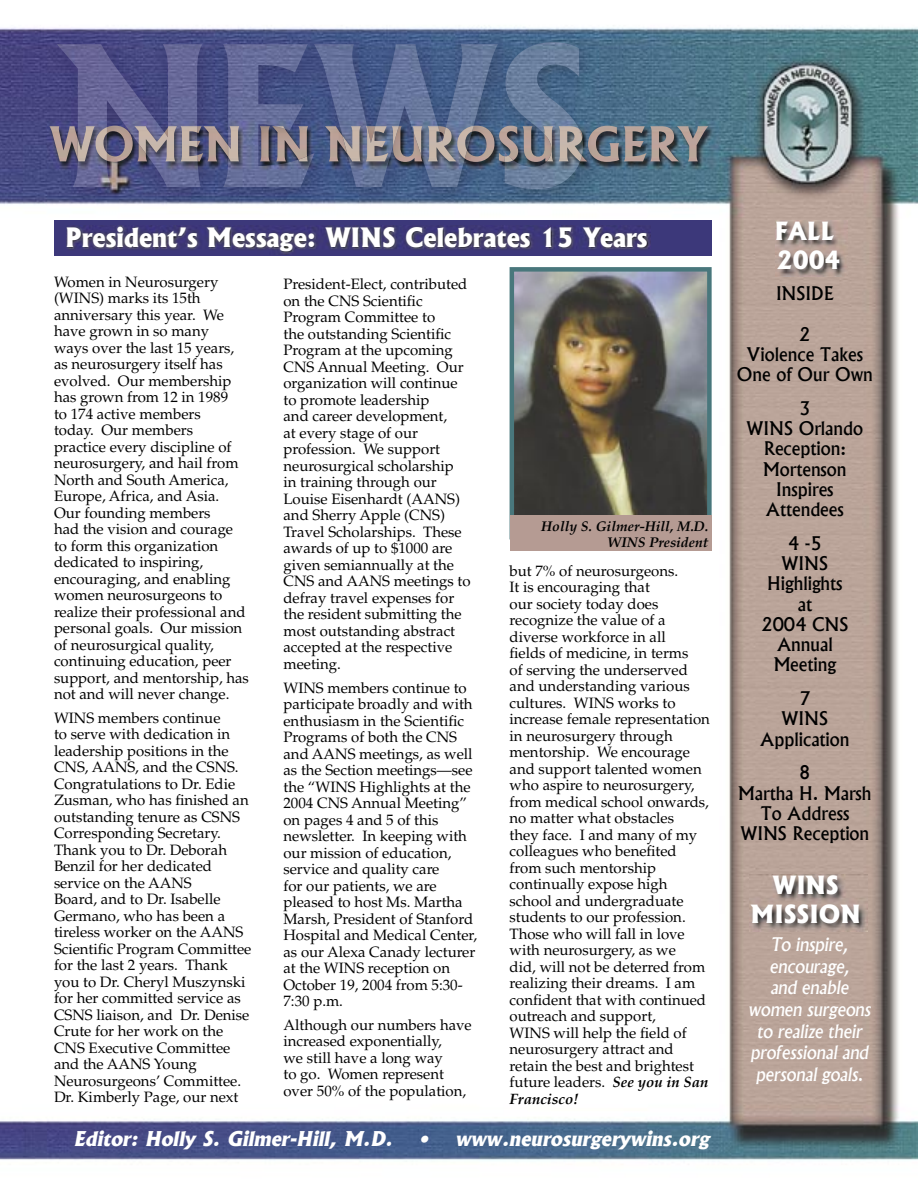
<style>
.page{position:relative;width:918px;height:1188px;background:#fff}
.page>*{position:absolute;margin:0;border:0;box-sizing:border-box;transform-origin:0 0}
.t1{font:800 25.5px "Albertus";color:#fff}
.t2{font:800 24px/28.8px "Albertus";color:#fff}
.t3{font:italic 800 19.5px "Albertus";color:#fff}
.t4{font:500 18px/20.2px "Albertus";color:#000;text-align:center}
.t5{font:italic 500 18px/21.6px "Albertus";color:#fff;text-align:center}
.t6{font:15px/16.5px "Palatino";color:#000}
.t7{font:italic 700 14.1px/16.4px "Palatino";color:#000;text-align:right}
.s1{font-weight:700;font-style:italic}
</style>
<div class="page">
<img style="left:0;top:26px;width:918px;height:1135px">
<img style="left:49px;top:126px;width:8px;height:36px">
<img style="left:57px;top:42px;width:526px;height:147px">
<img style="left:57px;top:126px;width:303px;height:36px">
<img style="left:510px;top:267px;width:202px;height:249px">
<div style="left:54px;top:221px;width:658px;height:35px;background:#3c387a"></div>
<img style="left:67px;top:226px;width:583px;height:28px">
<img style="left:775px;top:221px;width:73px;height:56px">
<div style="left:510px;top:516px;width:202px;height:35px;background:#b59b93"></div>
<img style="left:750px;top:874px;width:117px;height:57px">
<h1 class="t1" style="left:65px;top:221px;width:584px">President’s Message: WINS Celebrates 15 Years</h1>
<p class="t6" style="left:54px;top:273px;width:197px">Women in Neurosurgery (WINS) marks its 15th anniversary this year. We have grown in so many<br>ways over the last 15 years, as neurosurgery itself has evolved. Our membership has grown from 12 in 1989<br>to 174 active members<br>today. Our members<br>practice every discipline of neurosurgery, and hail from<br>North and South America,<br>Europe, Africa, and Asia.<br>Our founding members<br>had the vision and courage to form this organization dedicated to inspiring, encouraging, and enabling women neurosurgeons to realize their professional and personal goals. Our mission of neurosurgical quality, continuing education, peer support, and mentorship, has not and will never change.</p>
<p class="t6" style="left:54px;top:710px;width:199px">WINS members continue<br>to serve with dedication in leadership positions in the<br>CNS, AANS, and the CSNS.<br>Congratulations to Dr. Edie<br>Zusman, who has finished an outstanding tenure as CSNS<br>Corresponding Secretary.<br>Thank you to Dr. Deborah<br>Benzil for her dedicated service on the AANS<br>Board, and to Dr. Isabelle<br>Germano, who has been a tireless worker on the AANS<br>Scientific Program Committee for the last 2 years. Thank you to Dr. Cheryl Muszynski for her committed service as<br>CSNS liaison, and Dr. Denise<br>Crute for her work on the<br>CNS Executive Committee and the AANS Young<br>Neurosurgeons’ Committee.<br>Dr. Kimberly Page, our next</p>
<p class="t6" style="left:284px;top:276px;width:189px">President-Elect, contributed on the CNS Scientific<br>Program Committee to<br>the outstanding Scientific<br>Program at the upcoming<br>CNS Annual Meeting. Our organization will continue to promote leadership<br>and career development,<br>at every stage of our profession. We support neurosurgical scholarship<br>in training through our<br>Louise Eisenhardt (AANS) and Sherry Apple (CNS)<br>Travel Scholarships. These awards of up to $1000 are given semiannually at the<br>CNS and AANS meetings to defray travel expenses for the resident submitting the most outstanding abstract accepted at the respective meeting.</p>
<p class="t6" style="left:284px;top:679px;width:195px">WINS members continue to participate broadly and with enthusiasm in the Scientific<br>Programs of both the CNS and AANS meetings, as well as the Section meetings—see the “WINS Highlights at the<br>2004 CNS Annual Meeting” on pages 4 and 5 of this newsletter. In keeping with our mission of education, service and quality care<br>for our patients, we are pleased to host Ms. Martha<br>Marsh, President of Stanford<br>Hospital and Medical Center, as our Alexa Canady lecturer at the WINS reception on<br>October 19, 2004 from 5:30-<br>7:30 p.m.</p>
<p class="t6" style="left:284px;top:1017px;width:190px">Although our numbers have increased exponentially,<br>we still have a long way<br>to go. Women represent over 50% of the population,</p>
<p class="t7" style="left:541px;top:518px;width:169px">Holly S. Gilmer-Hill, M.D.<br>WINS President</p>
<p class="t6" style="left:510px;top:563px;width:202px">but 7% of neurosurgeons.<br>It is encouraging that<br>our society today does recognize the value of a diverse workforce in all<br>fields of medicine, in terms<br>of serving the underserved and understanding various cultures. WINS works to increase female representation in neurosurgery through mentorship. We encourage and support talented women who aspire to neurosurgery, from medical school onwards, no matter what obstacles<br>they face. I and many of my colleagues who benefited from such mentorship continually expose high school and undergraduate students to our profession.<br>Those who will fall in love with neurosurgery, as we<br>did, will not be deterred from realizing their dreams. I am confident that with continued outreach and support,<br>WINS will help the field of neurosurgery attract and retain the best and brightest future leaders. <span class="s1">See you in San<br>Francisco!</span></p>
<h3 class="t3" style="left:73px;top:1126px;width:642px">Editor: Holly S. Gilmer-Hill, M.D. • www.neurosurgerywins.org</h3>
<h2 class="t2" style="left:774px;top:217px;width:68px">FALL<br>2004</h2>
<p class="t4" style="left:776px;top:283px;width:59px">INSIDE</p>
<p class="t4" style="left:737px;top:324px;width:138px">2<br>Violence Takes<br>One of Our Own</p>
<p class="t4" style="left:747px;top:398px;width:118px">3<br>WINS Orlando<br>Reception:<br>Mortenson<br>Inspires<br>Attendees</p>
<p class="t4" style="left:761px;top:533px;width:88px">4 -5<br>WINS<br>Highlights at<br>2004 CNS<br>Annual<br>Meeting</p>
<p class="t4" style="left:760px;top:688px;width:91px">7<br>WINS<br>Application</p>
<p class="t4" style="left:738px;top:763px;width:135px">8<br>Martha H. Marsh<br>To Address<br>WINS Reception</p>
<h2 class="t2" style="left:751px;top:871px;width:111px;text-align:center">WINS<br>MISSION</h2>
<p class="t5" style="left:749px;top:934px;width:124px">To inspire, encourage,<br>and enable women surgeons to realize their professional and personal goals.</p>
</div>
